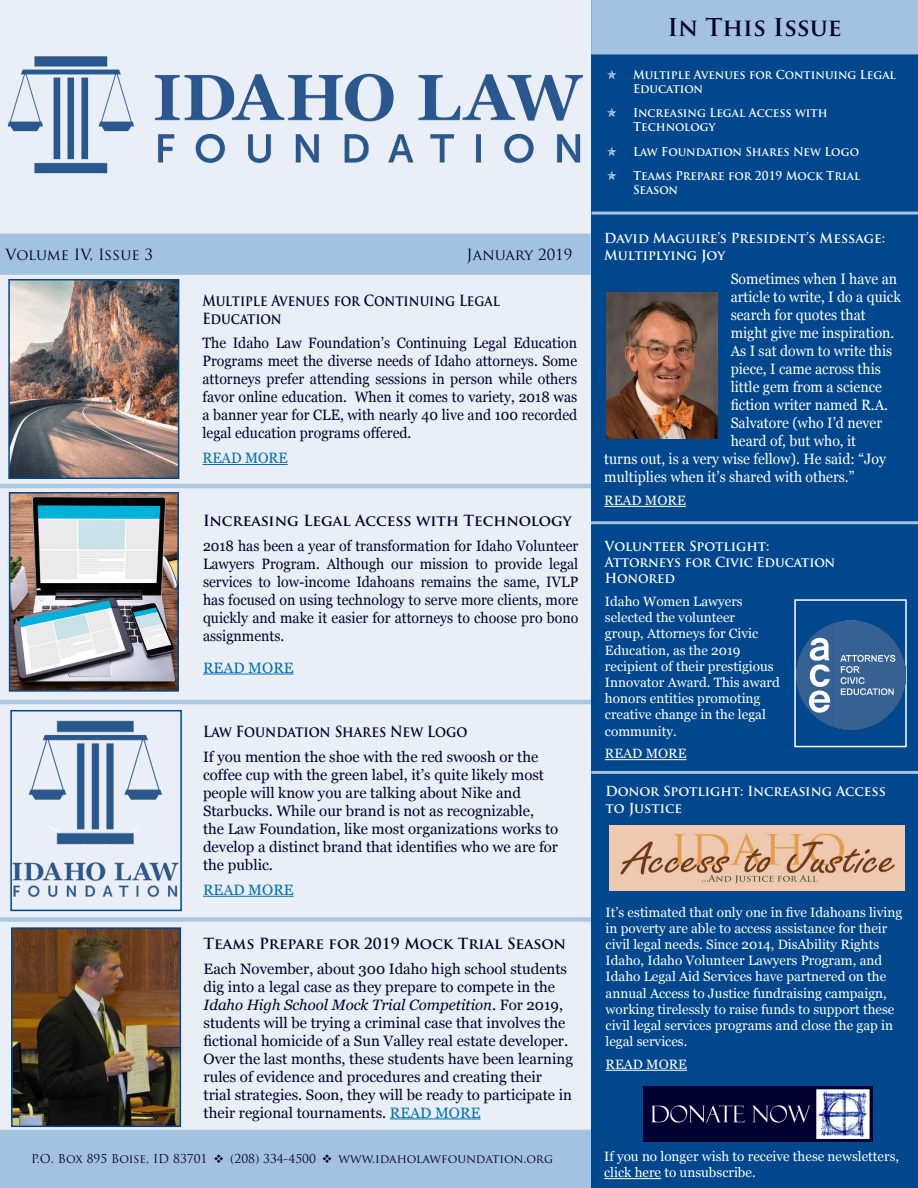
<style>
.page{position:relative;width:918px;height:1188px;background:#fff}
.page>*{position:absolute;margin:0;border:0;box-sizing:border-box;transform-origin:0 0}
.t1{font:700 24px "Trajan Pro";color:#00002e}
.t2{font:15px/18px "Georgia";color:#00002e}
.t3{font:15px/18px "Georgia";color:#00002e;text-align:justify;scale:.94 1}
.t4{font:15px "Georgia";color:#fff;scale:.94 1}
.t5{font:700 15px "Trajan Pro";color:#00002e}
.t6{font:700 15px/18px "Trajan Pro";color:#00002e;scale:.86 1}
.t7{font:700 15px "Trajan Pro";color:#00002e;scale:.89 1}
.t8{font:15px "Trajan Pro";color:#00002e}
.t9{font:15px "Georgia";color:#0070b5}
.t10{font:15px "Georgia";color:#0070b5;scale:.94 1}
.t11{font:13.5px/16.2px "Georgia";color:#fff}
.t12{font:700 13.5px/16.2px "Trajan Pro";color:#fff}
.t13{font:700 13.5px/16.2px "Trajan Pro";color:#fff;scale:.95 1}
.t14{font:700 12px/14.4px "Trajan Pro";color:#fff;scale:.95 1}
.t15{font:12px "Trajan Pro";color:#00002e}
.s1{font-style:italic}
.s2{color:#0070b5}
</style>
<div class="page">
<div style="left:1px;top:1130px;width:591px;height:57px;background:#a2c2e0"></div>
<div style="left:0;top:1130px;width:593px;height:58px;border:2px solid #a2c2e0"></div>
<div style="left:591px;top:54px;width:327px;height:1134px;background:#01478d"></div>
<hr style="left:604px;top:506px;width:82px;height:1px;background:#fff">
<hr style="left:605px;top:759px;width:82px;height:1px;background:#fff">
<hr style="left:606px;top:1070px;width:81px;height:1px;background:#fff">
<img style="left:643px;top:1087px;width:230px;height:54px">
<hr style="left:604px;top:1178px;width:57px;height:1px;background:#fff">
<img style="left:607px;top:292px;width:110px;height:147px">
<hr style="left:591px;top:521px;width:327px;height:3px;background:#a2c2e0">
<hr style="left:592px;top:212px;width:326px;height:3px;background:#a2c2e0">
<hr style="left:591px;top:771px;width:327px;height:3px;background:#a2c2e0">
<div style="left:592px;top:1px;width:325px;height:53px;background:#a2c2e0"></div>
<div style="left:591px;top:0;width:327px;height:54px;border:2px solid #a2c2e0"></div>
<div style="left:0;top:0;width:591px;height:1129px;background:#eaeef7"></div>
<img style="left:14px;top:930px;width:164px;height:194px">
<div style="left:11px;top:927px;width:170px;height:200px;border:2px solid #01478d"></div>
<img style="left:11px;top:282px;width:165px;height:194px">
<div style="left:8px;top:279px;width:171px;height:200px;border:2px solid #01478d"></div>
<hr style="left:202px;top:464px;width:86px;height:1px;background:#0070b5">
<hr style="left:203px;top:674px;width:91px;height:1px;background:#0070b5">
<hr style="left:203px;top:896px;width:91px;height:1px;background:#0070b5">
<hr style="left:390px;top:1119px;width:90px;height:1px;background:#0070b5">
<img style="left:609px;top:825px;width:296px;height:66px">
<img style="left:12px;top:495px;width:164px;height:194px">
<div style="left:9px;top:492px;width:170px;height:200px;border:2px solid #01478d"></div>
<div style="left:0;top:234px;width:591px;height:41px;background:#a2c2e0"></div>
<div style="left:10px;top:710px;width:172px;height:201px;border:2px solid #01478d"></div>
<img style="left:7px;top:56px;width:576px;height:118px">
<img style="left:11px;top:719px;width:169px;height:183px">
<div style="left:794px;top:599px;width:113px;height:148px;border:2px solid #fff"></div>
<img style="left:797px;top:621px;width:108px;height:108px">
<svg style="left:607px;top:69px;width:9px;height:10px"></svg>
<svg style="left:607px;top:108px;width:9px;height:9px"></svg>
<svg style="left:607px;top:146px;width:9px;height:10px"></svg>
<svg style="left:607px;top:171px;width:9px;height:9px"></svg>
<p class="t8" style="left:5px;top:245px;width:149px">Volume IV, Issue 3</p>
<p class="t8" style="left:467px;top:245px;width:107px">January 2019</p>
<p class="t6" style="left:202px;top:291px;width:347px">Multiple Avenues for Continuing Legal<br>Education</p>
<p class="t3" style="left:202px;top:335px;width:400px">The Idaho Law Foundation’s Continuing Legal Education Programs meet the diverse needs of Idaho attorneys. Some attorneys prefer attending sessions in person while others favor online education. When it comes to variety, 2018 was a banner year for CLE, with nearly 40 live and 100 recorded legal education programs offered.</p>
<p class="t10" style="left:202px;top:449px;width:92px">READ MORE</p>
<p class="t5" style="left:203px;top:512px;width:370px">Increasing Legal Access with Technology</p>
<p class="t3" style="left:203px;top:537px;width:401px">2018 has been a year of transformation for Idaho Volunteer Lawyers Program. Although our mission to provide legal services to low-income Idahoans remains the same, IVLP has focused on using technology to serve more clients, more quickly and make it easier for attorneys to choose pro bono assignments.</p>
<p class="t9" style="left:203px;top:658px;width:92px">READ MORE</p>
<p class="t7" style="left:203px;top:723px;width:299px">Law Foundation Shares New Logo</p>
<p class="t2" style="left:203px;top:748px;width:357px">If you mention the shoe with the red swoosh or the coffee cup with the green label, it’s quite likely most people will know you are talking about Nike and Starbucks. While our brand is not as recognizable, the Law Foundation, like most organizations works to develop a distinct brand that identifies who we are for the public.</p>
<p class="t9" style="left:203px;top:881px;width:92px">READ MORE</p>
<p class="t5" style="left:204px;top:934px;width:364px">Teams Prepare for 2019 Mock Trial Season</p>
<p class="t2" style="left:204px;top:960px;width:371px">Each November, about 300 Idaho high school students dig into a legal case as they prepare to compete in the <span class="s1">Idaho High School Mock Trial Competition</span>. For 2019, students will be trying a criminal case that involves the fictional homicide of a Sun Valley real estate developer.<br>Over the last months, these students have been learning rules of evidence and procedures and creating their trial strategies. Soon, they will be ready to participate in their regional tournaments. <span class="s2">READ MORE</span></p>
<p class="t15" style="left:31px;top:1151px;width:523px">P.O. Box 895 Boise, ID 83701 ❖ (208) 334-4500 ❖ www.idaholawfoundation.org</p>
<p class="t1" style="left:668px;top:12px;width:175px">In This Issue</p>
<p class="t14" style="left:633px;top:67px;width:278px">Multiple Avenues for Continuing Legal<br>Education</p>
<p class="t14" style="left:633px;top:106px;width:206px">Increasing Legal Access with<br>Technology</p>
<p class="t14" style="left:633px;top:144px;width:239px">Law Foundation Shares New Logo</p>
<p class="t14" style="left:633px;top:168px;width:241px">Teams Prepare for 2019 Mock Trial<br>Season</p>
<p class="t12" style="left:604px;top:230px;width:282px">David Maguire’s President’s Message:<br>Multiplying Joy</p>
<p class="t4" style="left:731px;top:270px;width:179px">Sometimes when I have an</p>
<p class="t4" style="left:731px;top:288px;width:183px">article to write, I do a quick</p>
<p class="t4" style="left:731px;top:306px;width:145px">search for quotes that</p>
<p class="t4" style="left:731px;top:324px;width:176px">might give me inspiration.</p>
<p class="t4" style="left:731px;top:342px;width:173px">As I sat down to write this</p>
<p class="t4" style="left:731px;top:360px;width:161px">piece, I came across this</p>
<p class="t4" style="left:731px;top:378px;width:162px">little gem from a science</p>
<p class="t4" style="left:731px;top:396px;width:169px">fiction writer named R.A.</p>
<p class="t4" style="left:731px;top:414px;width:163px">Salvatore (who I’d never</p>
<p class="t4" style="left:731px;top:432px;width:135px">heard of, but who, it</p>
<p class="t4" style="left:604px;top:450px;width:301px">turns out, is a very wise fellow). He said: “Joy</p>
<p class="t4" style="left:604px;top:468px;width:268px">multiplies when it’s shared with others.”</p>
<p class="t11" style="left:604px;top:493px;width:83px">READ MORE</p>
<p class="t12" style="left:605px;top:538px;width:166px">Volunteer Spotlight:</p>
<p class="t13" style="left:605px;top:554px;width:244px">Attorneys for Civic Education<br>Honored</p>
<p class="t11" style="left:605px;top:593px;width:176px">Idaho Women Lawyers selected the volunteer<br>group, Attorneys for Civic<br>Education, as the 2019 recipient of their prestigious<br>Innovator Award. This award honors entities promoting creative change in the legal community.</p>
<p class="t11" style="left:605px;top:746px;width:83px">READ MORE</p>
<p class="t12" style="left:606px;top:784px;width:282px">Donor Spotlight: Increasing Access to Justice</p>
<p class="t11" style="left:606px;top:904px;width:298px">It’s estimated that only one in five Idahoans living in poverty are able to access assistance for their civil legal needs. Since 2014, DisAbility Rights Idaho, Idaho Volunteer Lawyers Program, and Idaho Legal Aid Services have partnered on the annual Access to Justice fundraising campaign, working tirelessly to raise funds to support these civil legal services programs and close the gap in legal services.</p>
<p class="t11" style="left:606px;top:1057px;width:83px">READ MORE</p>
<p class="t11" style="left:604px;top:1149px;width:296px">If you no longer wish to receive these newsletters, click here to unsubscribe.</p>
</div>
